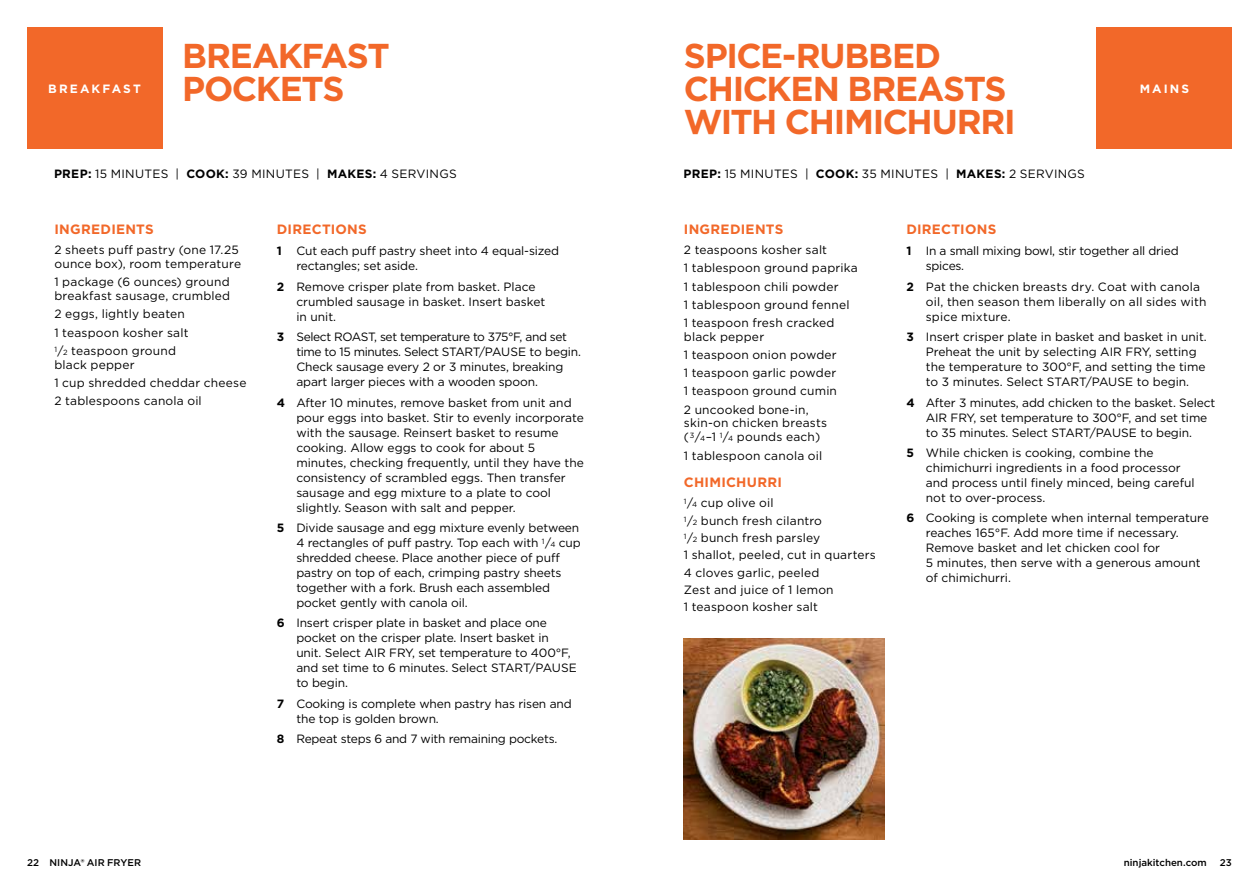
<style>
.page{position:relative;width:1259px;height:893px;background:#fff}
.page>*{position:absolute;margin:0;border:0;box-sizing:border-box;transform-origin:0 0}
.t1{font:700 34.5px/33px "Gotham";letter-spacing:-.04em;color:#f26829}
.t2{font:700 13.5px "Gotham";letter-spacing:.02em;color:#f26829}
.t3{font:12px/15px "Gotham";color:#000}
.t4{font:12px/15px "Gotham";letter-spacing:-.025em;color:#000}
.t5{font:12px/18.1px "Gotham";letter-spacing:.02em;color:#000}
.t6{font:12px "Gotham";letter-spacing:.025em;color:#000}
.t7{font:12px/15px "Gotham";letter-spacing:-.02em;color:#000}
.t8{font:700 12px "Gotham";letter-spacing:.175em;color:#fff}
.t9{font:500 9.75px "Gotham";color:#000}
.s1{font-weight:700}
.s2{font-size:7.5px}
</style>
<div class="page">
<div style="left:27px;top:27px;width:135px;height:121px;background:#f26829"></div>
<div style="left:1097px;top:27px;width:135px;height:121px;background:#f26829"></div>
<img style="left:684px;top:638px;width:201px;height:201px">
<p class="t8" style="left:48px;top:80px;width:94px">BREAKFAST</p>
<h1 class="t1" style="left:182px;top:39px;width:209px">BREAKFAST<br>POCKETS</h1>
<p class="t6" style="left:54px;top:166px;width:404px"><span class="s1">PREP:</span> 15 MINUTES | <span class="s1">COOK:</span> 39 MINUTES | <span class="s1">MAKES:</span> 4 SERVINGS</p>
<h1 class="t1" style="left:684px;top:39px;width:333px">SPICE-RUBBED<br>CHICKEN BREASTS<br>WITH CHIMICHURRI</h1>
<p class="t6" style="left:683px;top:166px;width:403px"><span class="s1">PREP:</span> 15 MINUTES | <span class="s1">COOK:</span> 35 MINUTES | <span class="s1">MAKES:</span> 2 SERVINGS</p>
<p class="t8" style="left:1139px;top:80px;width:51px">MAINS</p>
<p class="t2" style="left:54px;top:220px;width:101px">INGREDIENTS</p>
<p class="t5" style="left:54px;top:243px;width:188px;line-height:13.8px">2 sheets puff pastry (one 17.25 ounce box), room temperature</p>
<p class="t3" style="left:54px;top:275px;width:177px;line-height:13.8px">1 package (6 ounces) ground breakfast sausage, crumbled</p>
<p class="t3" style="left:54px;top:305px;width:136px;line-height:18.1px">2 eggs, lightly beaten<br>1 teaspoon kosher salt<br><sup>1</sup>/<span class="s2">2</span> teaspoon ground</p>
<p class="t5" style="left:54px;top:355px;width:193px">black pepper<br>1 cup shredded cheddar cheese<br>2 tablespoons canola oil</p>
<p class="t2" style="left:277px;top:220px;width:91px">DIRECTIONS</p>
<p class="t3" style="left:296px;top:243px;width:264px;text-indent:-20px"><span class="s1">1</span> Cut each puff pastry sheet into 4 equal-sized rectangles; set aside.</p>
<p class="t3" style="left:296px;top:279px;width:250px;text-indent:-20px"><span class="s1">2</span> Remove crisper plate from basket. Place crumbled sausage in basket. Insert basket in unit.</p>
<p class="t4" style="left:296px;top:329px;width:286px;text-indent:-20px"><span class="s1">3</span> Select ROAST, set temperature to 375°F, and set time to 15 minutes. Select START/PAUSE to begin.<br>Check sausage every 2 or 3 minutes, breaking apart larger pieces with a wooden spoon.</p>
<p class="t3" style="left:296px;top:395px;width:289px;text-indent:-20px"><span class="s1">4</span> After 10 minutes, remove basket from unit and pour eggs into basket. Stir to evenly incorporate with the sausage. Reinsert basket to resume cooking. Allow eggs to cook for about 5 minutes, checking frequently, until they have the consistency of scrambled eggs. Then transfer sausage and egg mixture to a plate to cool slightly. Season with salt and pepper.</p>
<p class="t3" style="left:296px;top:520px;width:286px;text-indent:-20px"><span class="s1">5</span> Divide sausage and egg mixture evenly between 4 rectangles of puff pastry. Top each with <sup>1</sup>/<span class="s2">4</span> cup shredded cheese. Place another piece of puff pastry on top of each, crimping pastry sheets together with a fork. Brush each assembled pocket gently with canola oil.</p>
<p class="t3" style="left:296px;top:615px;width:282px;text-indent:-20px"><span class="s1">6</span> Insert crisper plate in basket and place one pocket on the crisper plate. Insert basket in unit. Select AIR FRY, set temperature to 400°F, and set time to 6 minutes. Select START/PAUSE to begin.</p>
<p class="t3" style="left:296px;top:696px;width:277px;text-indent:-20px"><span class="s1">7</span> Cooking is complete when pastry has risen and the top is golden brown.</p>
<p class="t7" style="left:277px;top:731px;width:282px"><span class="s1">8</span> Repeat steps 6 and 7 with remaining pockets.</p>
<p class="t2" style="left:684px;top:220px;width:101px">INGREDIENTS</p>
<p class="t3" style="left:684px;top:241px;width:175px;line-height:18.1px">2 teaspoons kosher salt<br>1 tablespoon ground paprika<br>1 tablespoon chili powder<br>1 tablespoon ground fennel<br>1 teaspoon fresh cracked</p>
<p class="t3" style="left:684px;top:327px;width:155px;line-height:18.1px">black pepper<br>1 teaspoon onion powder<br>1 teaspoon garlic powder<br>1 teaspoon ground cumin<br>2 uncooked bone-in,</p>
<p class="t3" style="left:684px;top:416px;width:145px;line-height:14px">skin-on chicken breasts (<sup>3</sup>/<span class="s2">4</span>–1 <sup>1</sup>/<span class="s2">4</span> pounds each)</p>
<p class="t3" style="left:684px;top:448px;width:140px">1 tablespoon canola oil</p>
<p class="t2" style="left:684px;top:473px;width:100px">CHIMICHURRI</p>
<p class="t3" style="left:684px;top:494px;width:193px;line-height:17.2px"><sup>1</sup>/<span class="s2">4</span> cup olive oil<br><sup>1</sup>/<span class="s2">2</span> bunch fresh cilantro<br><sup>1</sup>/<span class="s2">2</span> bunch fresh parsley<br>1 shallot, peeled, cut in quarters<br>4 cloves garlic, peeled<br>Zest and juice of 1 lemon<br>1 teaspoon kosher salt</p>
<p class="t2" style="left:906px;top:220px;width:91px">DIRECTIONS</p>
<p class="t7" style="left:926px;top:243px;width:254px;text-indent:-20px"><span class="s1">1</span> In a small mixing bowl, stir together all dried spices.</p>
<p class="t3" style="left:926px;top:279px;width:282px;text-indent:-20px"><span class="s1">2</span> Pat the chicken breasts dry. Coat with canola oil, then season them liberally on all sides with spice mixture.</p>
<p class="t3" style="left:926px;top:329px;width:282px;text-indent:-20px"><span class="s1">3</span> Insert crisper plate in basket and basket in unit.<br>Preheat the unit by selecting AIR FRY, setting the temperature to 300°F, and setting the time to 3 minutes. Select START/PAUSE to begin.</p>
<p class="t3" style="left:926px;top:395px;width:291px;text-indent:-20px"><span class="s1">4</span> After 3 minutes, add chicken to the basket. Select<br>AIR FRY, set temperature to 300°F, and set time to 35 minutes. Select START/PAUSE to begin.</p>
<p class="t3" style="left:926px;top:445px;width:270px;text-indent:-20px"><span class="s1">5</span> While chicken is cooking, combine the chimichurri ingredients in a food processor and process until finely minced, being careful not to over-process.</p>
<p class="t3" style="left:926px;top:510px;width:285px;text-indent:-20px"><span class="s1">6</span> Cooking is complete when internal temperature reaches 165°F. Add more time if necessary.<br>Remove basket and let chicken cool for<br>5 minutes, then serve with a generous amount of chimichurri.</p>
<p class="t9" style="left:27px;top:856px;width:116px">22 NINJA® AIR FRYER</p>
<p class="t9" style="left:1123px;top:856px;width:85px">ninjakitchen.com</p>
<p class="t9" style="left:1219px;top:856px;width:14px">23</p>
</div>
